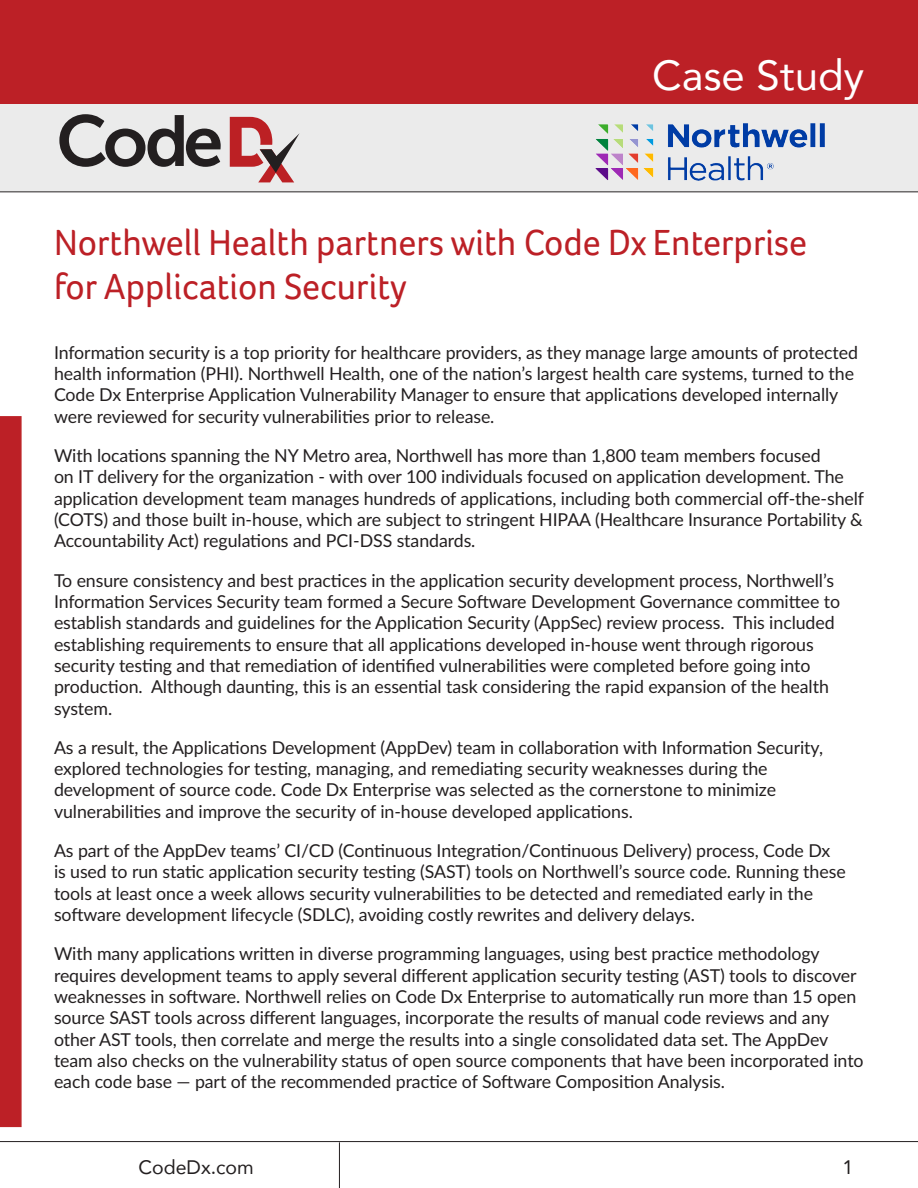
<style>
.page{position:relative;width:918px;height:1188px;background:#fff}
.page>*{position:absolute;margin:0;border:0;box-sizing:border-box;transform-origin:0 0}
.t1{font:42px "Avenir";color:#fff}
.t2{font:37.5px/43.2px "Foco";color:#bc2026;scale:.96 1}
.t3{font:19.5px "Avenir";color:#231f20}
.No_Spacing{font:17.85px/21.3px "Lato";letter-spacing:-.005em;color:#231f20}
</style>
<div class="page">
<div style="left:0;top:0;width:918px;height:104px;background:#bc2026"></div>
<div style="left:0;top:104px;width:918px;height:87px;background:#ebebeb"></div>
<div style="left:0;top:416px;width:22px;height:711px;background:#bc2026"></div>
<hr style="left:0;top:1141px;width:918px;height:1px;background:#231f20">
<hr style="left:339px;top:1142px;width:1px;height:46px;background:#231f20">
<hr style="left:0;top:191px;width:918px;height:1px;background:#231f20">
<svg style="left:59px;top:114px;width:162px;height:53px"></svg>
<svg style="left:230px;top:117px;width:70px;height:65px"></svg>
<img style="left:595px;top:123px;width:230px;height:58px">
<p class="t1" style="left:652px;top:41px;width:213px">Case Study</p>
<p class="t2" style="left:54px;top:221px;width:786px">Northwell Health partners with Code Dx Enterprise for Application Security</p>
<p class="No_Spacing" style="left:54px;top:341px;width:805px">Information security is a top priority for healthcare providers, as they manage large amounts of protected health information (PHI). Northwell Health, one of the nation’s largest health care systems, turned to the Code Dx Enterprise Application Vulnerability Manager to ensure that applications developed internally were reviewed for security vulnerabilities prior to release.</p>
<p class="No_Spacing" style="left:54px;top:444px;width:812px">With locations spanning the NY Metro area, Northwell has more than 1,800 team members focused<br>on IT delivery for the organization - with over 100 individuals focused on application development. The application development team manages hundreds of applications, including both commercial off-the-shelf (COTS) and those built in-house, which are subject to stringent HIPAA (Healthcare Insurance Portability &amp; Accountability Act) regulations and PCI-DSS standards.</p>
<p class="No_Spacing" style="left:54px;top:569px;width:788px">To ensure consistency and best practices in the application security development process, Northwell’s Information Services Security team formed a Secure Software Development Governance committee to establish standards and guidelines for the Application Security (AppSec) review process. This included establishing requirements to ensure that all applications developed in-house went through rigorous security testing and that remediation of identified vulnerabilities were completed before going into production. Although daunting, this is an essential task considering the rapid expansion of the health system.</p>
<p class="No_Spacing" style="left:54px;top:736px;width:771px">As a result, the Applications Development (AppDev) team in collaboration with Information Security, explored technologies for testing, managing, and remediating security weaknesses during the development of source code. Code Dx Enterprise was selected as the cornerstone to minimize vulnerabilities and improve the security of in-house developed applications.</p>
<p class="No_Spacing" style="left:54px;top:839px;width:793px">As part of the AppDev teams’ CI/CD (Continuous Integration/Continuous Delivery) process, Code Dx is used to run static application security testing (SAST) tools on Northwell’s source code. Running these tools at least once a week allows security vulnerabilities to be detected and remediated early in the software development lifecycle (SDLC), avoiding costly rewrites and delivery delays.</p>
<p class="No_Spacing" style="left:54px;top:943px;width:811px">With many applications written in diverse programming languages, using best practice methodology requires development teams to apply several different application security testing (AST) tools to discover weaknesses in software. Northwell relies on Code Dx Enterprise to automatically run more than 15 open source SAST tools across different languages, incorporate the results of manual code reviews and any other AST tools, then correlate and merge the results into a single consolidated data set. The AppDev team also checks on the vulnerability status of open source components that have been incorporated into each code base — part of the recommended practice of Software Composition Analysis.</p>
<p class="t3" style="left:139px;top:1152px;width:117px">CodeDx.com</p>
<p class="t3" style="left:842px;top:1152px;width:12px">1</p>
</div>
